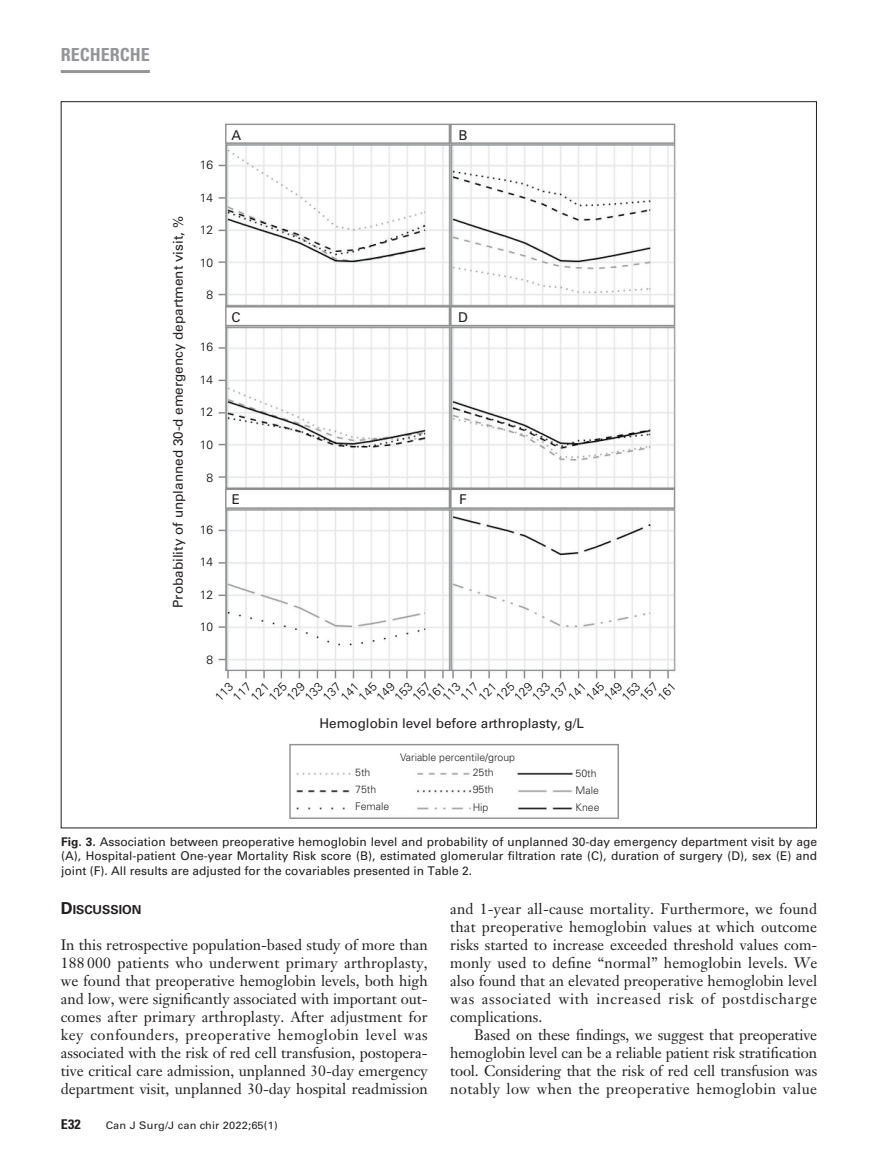
<style>
.page{position:relative;width:878px;height:1175px;background:#fff}
.page>*{position:absolute;margin:0;border:0;box-sizing:border-box;transform-origin:0 0}
.t1{font:700 condensed 18px "Univers LT Std";color:#939598}
.t2{font:15px/18px "Janson Text LT Std";letter-spacing:.025em;color:#231f20;text-align:justify}
.t3{font:13.5px "Univers LT Std";color:#231f20}
.t4{font:700 condensed 13.5px "Univers LT Std";color:#231f20;scale:1.05 1}
.t5{font:700 12.3px "Univers LT Std";color:#231f20}
.t6{font:12px/14.2px "Univers LT Std";color:#231f20;text-align:justify}
.t7{font:300 12px/10.6px "Univers LT Std";color:#040503}
.t8{font:300 10.5px/17.2px "Univers LT Std";color:#231f20}
.t9{font:10.5px "Univers LT Std";letter-spacing:.015em;color:#231f20;scale:1.05 1}
.s1{font-weight:700}
.s2{font-size:16.5px}
</style>
<div class="page">
<hr style="left:61px;top:70px;width:89px;height:3px;background:#939598">
<img style="left:218px;top:123px;width:458px;height:696px">
<svg style="left:218px;top:682px;width:213px;height:18px"></svg>
<svg style="left:460px;top:682px;width:215px;height:18px"></svg>
<p class="t1" style="left:61px;top:44px;width:91px">RECHERCHE</p>
<p class="t3" style="left:170px;top:607px;width:392px;rotate:-90deg">Probability of unplanned 30-d emergency department visit, %</p>
<p class="t7" style="left:200px;top:160px;width:15px">16</p>
<p class="t7" style="left:200px;top:192px;width:15px">14</p>
<p class="t7" style="left:200px;top:225px;width:15px">12</p>
<p class="t7" style="left:200px;top:257px;width:15px">10</p>
<p class="t7" style="left:206px;top:290px;width:8px">8</p>
<p class="t7" style="left:200px;top:342px;width:15px">16</p>
<p class="t7" style="left:200px;top:374px;width:15px">14</p>
<p class="t7" style="left:200px;top:407px;width:15px">12</p>
<p class="t7" style="left:200px;top:439px;width:15px">10</p>
<p class="t7" style="left:206px;top:472px;width:8px">8</p>
<p class="t7" style="left:200px;top:524px;width:15px">16</p>
<p class="t7" style="left:200px;top:556px;width:15px">14</p>
<p class="t7" style="left:200px;top:589px;width:15px">12</p>
<p class="t7" style="left:200px;top:622px;width:15px">10</p>
<p class="t7" style="left:206px;top:654px;width:8px">8</p>
<p class="t3" style="left:231px;top:127px;width:11px">A</p>
<p class="t3" style="left:458px;top:127px;width:11px">B</p>
<p class="t3" style="left:231px;top:309px;width:11px">C</p>
<p class="t3" style="left:458px;top:309px;width:11px">D</p>
<p class="t3" style="left:232px;top:491px;width:10px">E</p>
<p class="t3" style="left:459px;top:491px;width:9px">F</p>
<p class="t7" style="left:433px;top:687px;width:22px;text-indent:-11px;rotate:-45deg">161<br>113</p>
<p class="t3" style="left:319px;top:715px;width:266px">Hemoglobin level before arthroplasty, g/L</p>
<p class="t8" style="left:400px;top:748px;width:116px">Variable percentile/group</p>
<p class="t8" style="left:355px;top:763px;width:36px">5th<br>75th<br>Female</p>
<p class="t8" style="left:472px;top:764px;width:23px;text-align:justify">25th 95th Hip</p>
<p class="t8" style="left:575px;top:764px;width:25px">50th<br>Male<br>Knee</p>
<p class="t6" style="left:61px;top:834px;width:757px"><span class="s1">Fig. 3.</span> Association between preoperative hemoglobin level and probability of unplanned 30-day emergency department visit by age (A), Hospital-patient One-year Mortality Risk score (B), estimated glomerular filtration rate (C), duration of surgery (D), sex (E) and joint (F). All results are adjusted for the covariables presented in Table 2.</p>
<p class="t5" style="left:61px;top:902px;width:82px"><span class="s2">D</span>ISCUSSION</p>
<p class="t2" style="left:61px;top:935px;width:368px">In this retrospective population-based study of more than 188 000 patients who underwent primary arthroplasty, we found that preoperative hemoglobin levels, both high and low, were significantly associated with important out&shy;comes after primary arthroplasty. After adjustment for key confounders, preoperative hemoglobin level was associated with the risk of red cell transfusion, postopera&shy;tive critical care admission, unplanned 30-day emergency department visit, unplanned 30-day hospital readmission</p>
<p class="t4" style="left:61px;top:1116px;width:21px">E32</p>
<p class="t9" style="left:106px;top:1119px;width:165px">Can J Surg/J can chir 2022;65(1)</p>
<p class="t2" style="left:450px;top:899px;width:368px">and 1-year all-cause mortality. Furthermore, we found that preoperative hemoglobin values at which outcome risks started to increase exceeded threshold values com&shy;monly used to define “normal” hemoglobin levels. We also found that an elevated preoperative hemoglobin level was associated with increased risk of postdischarge complications.</p>
<p class="t2" style="left:450px;top:1025px;width:368px;text-indent:24px">Based on these findings, we suggest that preoperative hemoglobin level can be a reliable patient risk stratification tool. Considering that the risk of red cell transfusion was notably low when the preoperative hemoglobin value</p>
</div>
